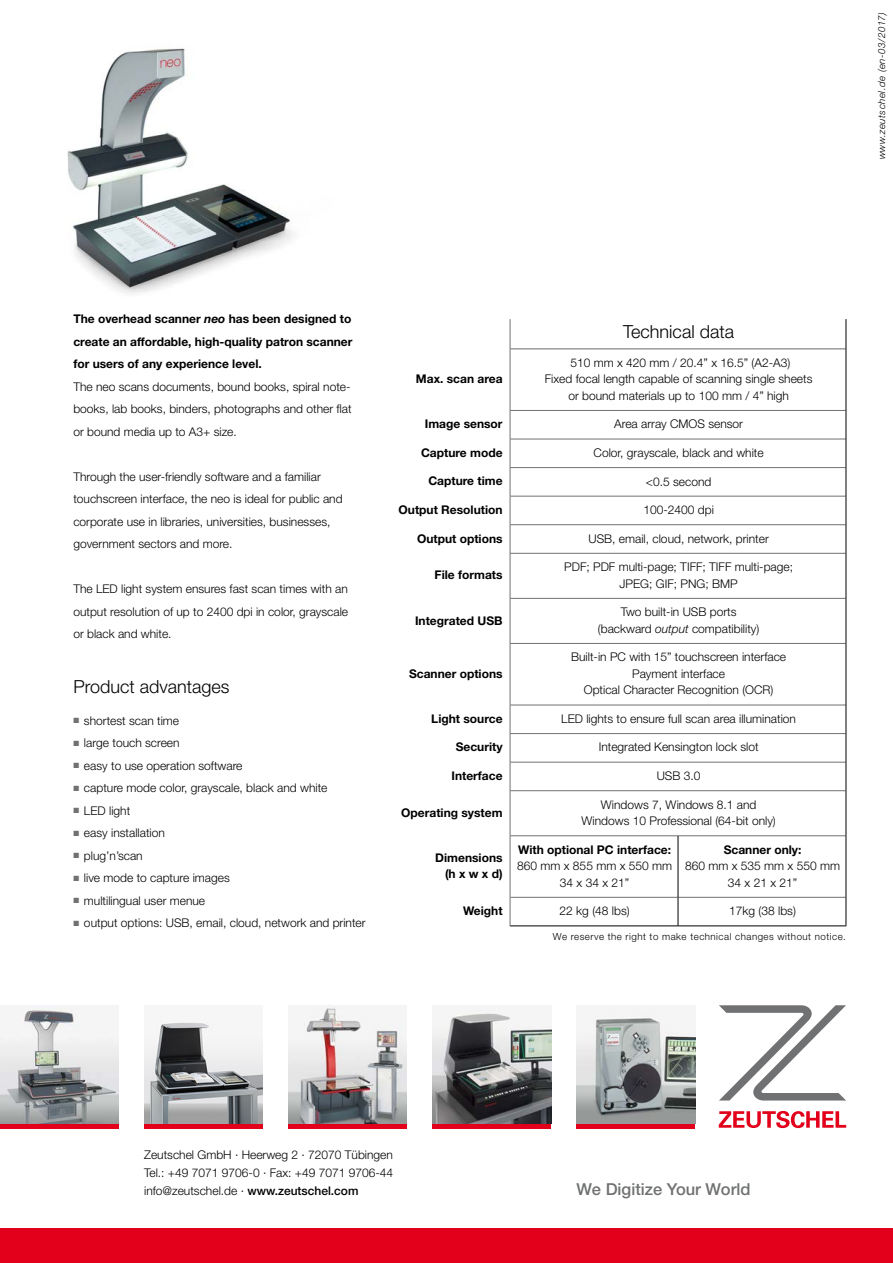
<style>
.page{position:relative;width:893px;height:1263px;background:#fff}
.page>*{position:absolute;margin:0;border:0;box-sizing:border-box;transform-origin:0 0}
.t1{font:300 18px "Helvetica Neue";color:#000}
.t2{font:500 16.5px "Helvetica Neue";color:#707172}
.t3{font:300 12px/22.5px "Helvetica Neue";color:#000;text-align:center}
.t4{font:700 12px/16.5px "Helvetica Neue";color:#000;text-align:right}
.t5{font:300 9.75px "Helvetica Neue";letter-spacing:.05em;color:#000}
.t6{font:italic 300 9.75px "Helvetica Neue";letter-spacing:.05em;color:#000}
.s1{font-weight:700}
.s2{font-weight:700;font-style:italic}
.s3{color:#707172}
.s4{font-style:italic}
.s5{font-weight:500}
</style>
<div class="page">
<img style="left:288px;top:1005px;width:119px;height:119px">
<img style="left:577px;top:1014px;width:118px;height:110px">
<img style="left:144px;top:1022px;width:119px;height:102px">
<img style="left:432px;top:1008px;width:119px;height:116px">
<img style="left:0;top:1005px;width:119px;height:119px">
<div style="left:0;top:1229px;width:893px;height:34px;background:#e2001a"></div>
<img style="left:67px;top:48px;width:227px;height:246px">
<hr style="left:144px;top:1124px;width:119px;height:4px;background:#e2001a">
<hr style="left:288px;top:1124px;width:119px;height:4px;background:#e2001a">
<hr style="left:577px;top:1124px;width:118px;height:4px;background:#e2001a">
<hr style="left:432px;top:1124px;width:119px;height:4px;background:#e2001a">
<hr style="left:0;top:1124px;width:119px;height:4px;background:#e2001a">
<svg style="left:719px;top:1111px;width:127px;height:17px"></svg>
<svg style="left:719px;top:1005px;width:127px;height:96px"></svg>
<hr style="left:510px;top:467px;width:168px;height:1px;background:#707172">
<hr style="left:678px;top:467px;width:168px;height:1px;background:#707172">
<hr style="left:510px;top:524px;width:168px;height:1px;background:#707172">
<hr style="left:678px;top:524px;width:168px;height:1px;background:#707172">
<hr style="left:510px;top:553px;width:168px;height:1px;background:#707172">
<hr style="left:678px;top:553px;width:168px;height:1px;background:#707172">
<hr style="left:510px;top:643px;width:168px;height:1px;background:#707172">
<hr style="left:678px;top:643px;width:168px;height:1px;background:#707172">
<hr style="left:510px;top:705px;width:168px;height:1px;background:#707172">
<hr style="left:678px;top:705px;width:168px;height:1px;background:#707172">
<hr style="left:510px;top:733px;width:168px;height:1px;background:#707172">
<hr style="left:678px;top:733px;width:168px;height:1px;background:#707172">
<hr style="left:510px;top:762px;width:168px;height:1px;background:#707172">
<hr style="left:678px;top:762px;width:168px;height:1px;background:#707172">
<hr style="left:510px;top:348px;width:168px;height:1px;background:#707172">
<hr style="left:678px;top:348px;width:168px;height:1px;background:#707172">
<hr style="left:510px;top:410px;width:168px;height:1px;background:#707172">
<hr style="left:678px;top:410px;width:168px;height:1px;background:#707172">
<hr style="left:510px;top:439px;width:168px;height:1px;background:#707172">
<hr style="left:678px;top:439px;width:168px;height:1px;background:#707172">
<hr style="left:510px;top:496px;width:168px;height:1px;background:#707172">
<hr style="left:678px;top:496px;width:168px;height:1px;background:#707172">
<hr style="left:510px;top:598px;width:168px;height:1px;background:#707172">
<hr style="left:678px;top:598px;width:168px;height:1px;background:#707172">
<hr style="left:510px;top:790px;width:168px;height:1px;background:#707172">
<hr style="left:678px;top:790px;width:168px;height:1px;background:#707172">
<hr style="left:510px;top:835px;width:168px;height:1px;background:#707172">
<hr style="left:678px;top:835px;width:168px;height:1px;background:#707172">
<hr style="left:510px;top:897px;width:168px;height:1px;background:#707172">
<hr style="left:678px;top:897px;width:168px;height:1px;background:#707172">
<hr style="left:846px;top:319px;width:1px;height:30px;background:#000">
<hr style="left:846px;top:349px;width:1px;height:61px;background:#000">
<svg style="left:846px;top:410px;width:1px;height:143px"></svg>
<hr style="left:846px;top:553px;width:1px;height:45px;background:#000">
<hr style="left:846px;top:598px;width:1px;height:45px;background:#000">
<hr style="left:846px;top:643px;width:1px;height:62px;background:#000">
<svg style="left:846px;top:705px;width:1px;height:86px"></svg>
<hr style="left:846px;top:791px;width:1px;height:45px;background:#000">
<hr style="left:678px;top:836px;width:1px;height:61px;background:#000">
<hr style="left:846px;top:836px;width:1px;height:61px;background:#000">
<svg style="left:678px;top:897px;width:1px;height:29px"></svg>
<svg style="left:846px;top:897px;width:1px;height:29px"></svg>
<hr style="left:510px;top:926px;width:168px;height:1px;background:#000">
<hr style="left:678px;top:926px;width:168px;height:1px;background:#000">
<hr style="left:510px;top:349px;width:1px;height:61px;background:#707172">
<svg style="left:510px;top:411px;width:1px;height:142px"></svg>
<hr style="left:510px;top:553px;width:1px;height:45px;background:#707172">
<hr style="left:510px;top:599px;width:1px;height:44px;background:#707172">
<hr style="left:510px;top:644px;width:1px;height:61px;background:#707172">
<svg style="left:510px;top:705px;width:1px;height:86px"></svg>
<hr style="left:510px;top:791px;width:1px;height:45px;background:#707172">
<hr style="left:510px;top:836px;width:1px;height:61px;background:#707172">
<svg style="left:510px;top:897px;width:1px;height:29px"></svg>
<hr style="left:510px;top:319px;width:1px;height:30px;background:#707172">
<p class="t6" style="left:876px;top:159px;width:150px;rotate:-90deg">www.zeutschel.de (en-03/2017)</p>
<p class="t3" style="left:73px;top:308px;width:281px;text-align:left"><span class="s1">The overhead scanner</span> <span class="s2">neo</span> <span class="s1">has been designed to create an affordable, high-quality patron scanner for users of any experience level.<br></span>The neo scans documents, bound books, spiral note&shy;books, lab books, binders, photographs and other flat or bound media up to A3+ size.</p>
<p class="t3" style="left:73px;top:465px;width:271px;text-align:left">Through the user-friendly software and a familiar touchscreen interface, the neo is ideal for public and corporate use in libraries, universities, businesses, government sectors and more.</p>
<p class="t3" style="left:73px;top:578px;width:276px;text-align:justify">The LED light system ensures fast scan times with an output resolution of up to 2400 dpi in color, grayscale or black and white.</p>
<p class="t1" style="left:73px;top:676px;width:158px">Product advantages</p>
<p class="t3" style="left:73px;top:709px;width:107px"><span class="s3">■</span> shortest scan time</p>
<p class="t3" style="left:73px;top:731px;width:108px"><span class="s3">■</span> large touch screen</p>
<p class="t3" style="left:73px;top:754px;width:171px"><span class="s3">■</span> easy to use operation software</p>
<p class="t3" style="left:73px;top:776px;width:256px"><span class="s3">■</span> capture mode color, grayscale, black and white</p>
<p class="t3" style="left:73px;top:799px;width:58px"><span class="s3">■</span> LED light</p>
<p class="t3" style="left:73px;top:821px;width:93px"><span class="s3">■</span> easy installation</p>
<p class="t3" style="left:73px;top:844px;width:71px"><span class="s3">■</span> plug’n’scan</p>
<p class="t3" style="left:73px;top:866px;width:158px"><span class="s3">■</span> live mode to capture images</p>
<p class="t3" style="left:73px;top:889px;width:133px"><span class="s3">■</span> multilingual user menue</p>
<p class="t3" style="left:73px;top:911px;width:294px"><span class="s3">■</span> output options: USB, email, cloud, network and printer</p>
<p class="t4" style="left:416px;top:370px;width:88px">Max. scan area</p>
<p class="t1" style="left:623px;top:321px;width:112px">Technical data</p>
<p class="t3" style="left:570px;top:351px;width:221px">510 mm x 420 mm / 20.4” x 16.5” (A2-A3)</p>
<p class="t3" style="left:545px;top:370px;width:269px;line-height:16.5px">Fixed focal length capable of scanning single sheets or bound materials up to 100 mm / 4” high</p>
<p class="t4" style="left:425px;top:416px;width:79px">Image sensor</p>
<p class="t3" style="left:614px;top:413px;width:130px">Area array CMOS sensor</p>
<p class="t4" style="left:421px;top:444px;width:83px">Capture mode</p>
<p class="t3" style="left:594px;top:441px;width:172px">Color, grayscale, black and white</p>
<p class="t4" style="left:428px;top:473px;width:76px">Capture time</p>
<p class="t3" style="left:646px;top:470px;width:67px">&lt;0.5 second</p>
<p class="t4" style="left:399px;top:501px;width:105px">Output Resolution</p>
<p class="t3" style="left:643px;top:498px;width:72px">100-2400 dpi</p>
<p class="t4" style="left:417px;top:530px;width:87px">Output options</p>
<p class="t3" style="left:588px;top:527px;width:182px">USB, email, cloud, network, printer</p>
<p class="t4" style="left:435px;top:567px;width:69px">File formats</p>
<p class="t3" style="left:564px;top:558px;width:230px;line-height:16.5px">PDF; PDF multi-page; TIFF; TIFF multi-page;<br>JPEG; GIF; PNG; BMP</p>
<p class="t4" style="left:415px;top:612px;width:89px">Integrated USB</p>
<p class="t3" style="left:598px;top:603px;width:163px;line-height:16.5px">Two built-in USB ports (backward <span class="s4">output</span> compatibility)</p>
<p class="t4" style="left:409px;top:665px;width:95px">Scanner options</p>
<p class="t3" style="left:571px;top:646px;width:216px">Built-in PC with 15” touchscreen interface</p>
<p class="t3" style="left:632px;top:662px;width:94px">Payment interface</p>
<p class="t3" style="left:584px;top:679px;width:191px">Optical Character Recognition (OCR)</p>
<p class="t4" style="left:431px;top:710px;width:73px">Light source</p>
<p class="t3" style="left:561px;top:707px;width:236px">LED lights to ensure full scan area illumination</p>
<p class="t4" style="left:456px;top:739px;width:48px">Security</p>
<p class="t3" style="left:599px;top:736px;width:161px">Integrated Kensington lock slot</p>
<p class="t4" style="left:451px;top:767px;width:53px">Interface</p>
<p class="t3" style="left:657px;top:764px;width:45px">USB 3.0</p>
<p class="t4" style="left:401px;top:804px;width:103px">Operating system</p>
<p class="t3" style="left:581px;top:796px;width:196px;line-height:16.5px">Windows 7, Windows 8.1 and<br>Windows 10 Professional (64-bit only)</p>
<p class="t4" style="left:435px;top:849px;width:69px">Dimensions (h x w x d)</p>
<p class="t3" style="left:517px;top:841px;width:156px;line-height:16.5px"><span class="s1">With optional PC interface:<br></span>860 mm x 855 mm x 550 mm<br>34 x 34 x 21”</p>
<p class="t4" style="left:724px;top:841px;width:79px">Scanner only:</p>
<p class="t3" style="left:685px;top:857px;width:156px;line-height:16.5px">860 mm x 535 mm x 550 mm<br>34 x 21 x 21”</p>
<p class="t4" style="left:463px;top:902px;width:41px">Weight</p>
<p class="t3" style="left:560px;top:899px;width:72px">22 kg (48 lbs)</p>
<p class="t3" style="left:729px;top:899px;width:68px">17kg (38 lbs)</p>
<p class="t5" style="left:553px;top:930px;width:295px">We reserve the right to make technical changes without notice.</p>
<p class="t3" style="left:144px;top:1143px;width:250px">Zeutschel GmbH · Heerweg 2 · 72070 Tübingen</p>
<p class="t3" style="left:144px;top:1161px;width:250px">Tel.: +49 7071 9706-0 · Fax: +49 7071 9706-44</p>
<p class="t3" style="left:144px;top:1179px;width:216px">info@zeutschel.de · <span class="s5">www.zeutschel.com</span></p>
<p class="t2" style="left:577px;top:1179px;width:175px">We Digitize Your World</p>
</div>
